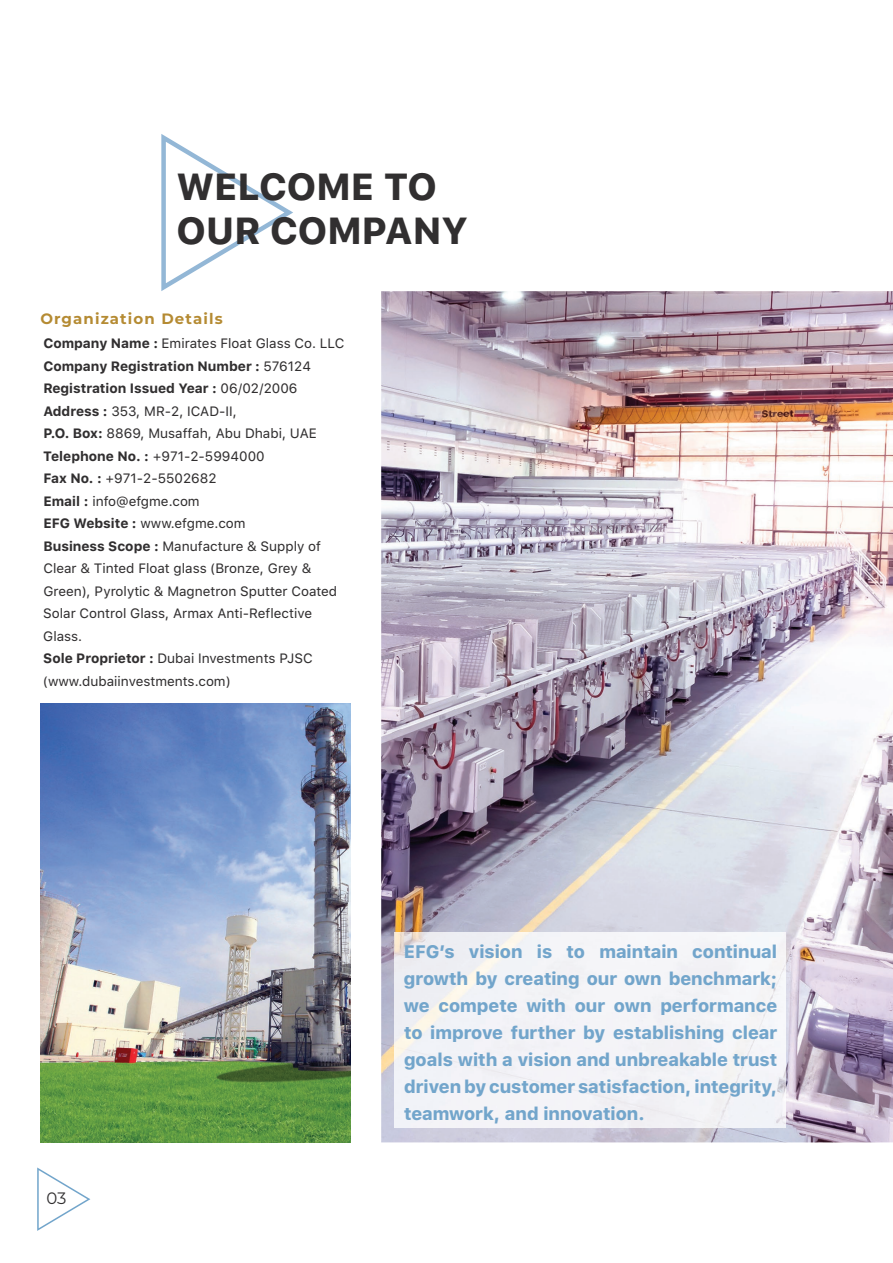
<style>
.page{position:relative;width:893px;height:1263px;background:#fff}
.page>*{position:absolute;margin:0;border:0;box-sizing:border-box;transform-origin:0 0}
.t1{font:37.5px/43.5px "SFUI Text Bold G3";color:#312f30}
.t2{font:18px/27px "SFUI Text Bold G3";color:#72a5cb;text-align:justify}
.t3{font:16.5px "Montserrat";color:#312f30}
.t4{font:700 15px "Montserrat";letter-spacing:.075em;color:#b58b33}
.t5{font:13.5px/22.5px "SFUI Text Regular G1";color:#312f30}
.t6{font:13.5px/22.5px "SFUI Text Bold G1";color:#312f30}
.s1{font-family:"SFUI Text Bold G1"}
.s2{font-family:"SFUI Text Regular G1"}
</style>
<div class="page">
<svg style="left:161px;top:134px;width:132px;height:157px"></svg>
<img style="left:381px;top:291px;width:512px;height:851px">
<img style="left:40px;top:703px;width:310px;height:439px">
<div style="left:394px;top:932px;width:391px;height:196px;background:#f3f3f7"></div>
<svg style="left:37px;top:1167px;width:53px;height:64px"></svg>
<h1 class="t1" style="left:176px;top:163px;width:293px">WELCOME TO<br>OUR COMPANY</h1>
<p class="t4" style="left:40px;top:308px;width:184px">Organization Details</p>
<p class="t5" style="left:43px;top:332px;width:303px"><span class="s1">Company Name :</span> Emirates Float Glass Co. LLC</p>
<p class="t6" style="left:43px;top:354px;width:269px">Company Registration Number : <span class="s2">576124<br></span>Registration Issued Year : <span class="s2">06/02/2006</span></p>
<p class="t5" style="left:43px;top:399px;width:295px"><span class="s1">Address :</span> 353, MR-2, ICAD-II,<br><span class="s1">P.O. Box:</span> 8869, Musaffah, Abu Dhabi, UAE <span class="s1">Telephone No. :</span> +971-2-5994000<br><span class="s1">Fax No. :</span> +971-2-5502682<br><span class="s1">Email :</span> info@efgme.com<br><span class="s1">EFG Website :</span> www.efgme.com<br><span class="s1">Business Scope :</span> Manufacture &amp; Supply of Clear &amp; Tinted Float glass (Bronze, Grey &amp; Green), Pyrolytic &amp; Magnetron Sputter Coated Solar Control Glass, Armax Anti-Reflective Glass.<br><span class="s1">Sole Proprietor :</span> Dubai Investments PJSC (www.dubaiinvestments.com)</p>
<p class="t3" style="left:46px;top:1187px;width:22px">03</p>
<p class="t2" style="left:404px;top:937px;width:375px">EFG’s vision is to maintain continual growth by creating our own benchmark; we compete with our own performance to improve further by establishing clear goals with a vision and unbreakable trust driven by customer satisfaction, integrity, teamwork, and innovation.</p>
</div>
